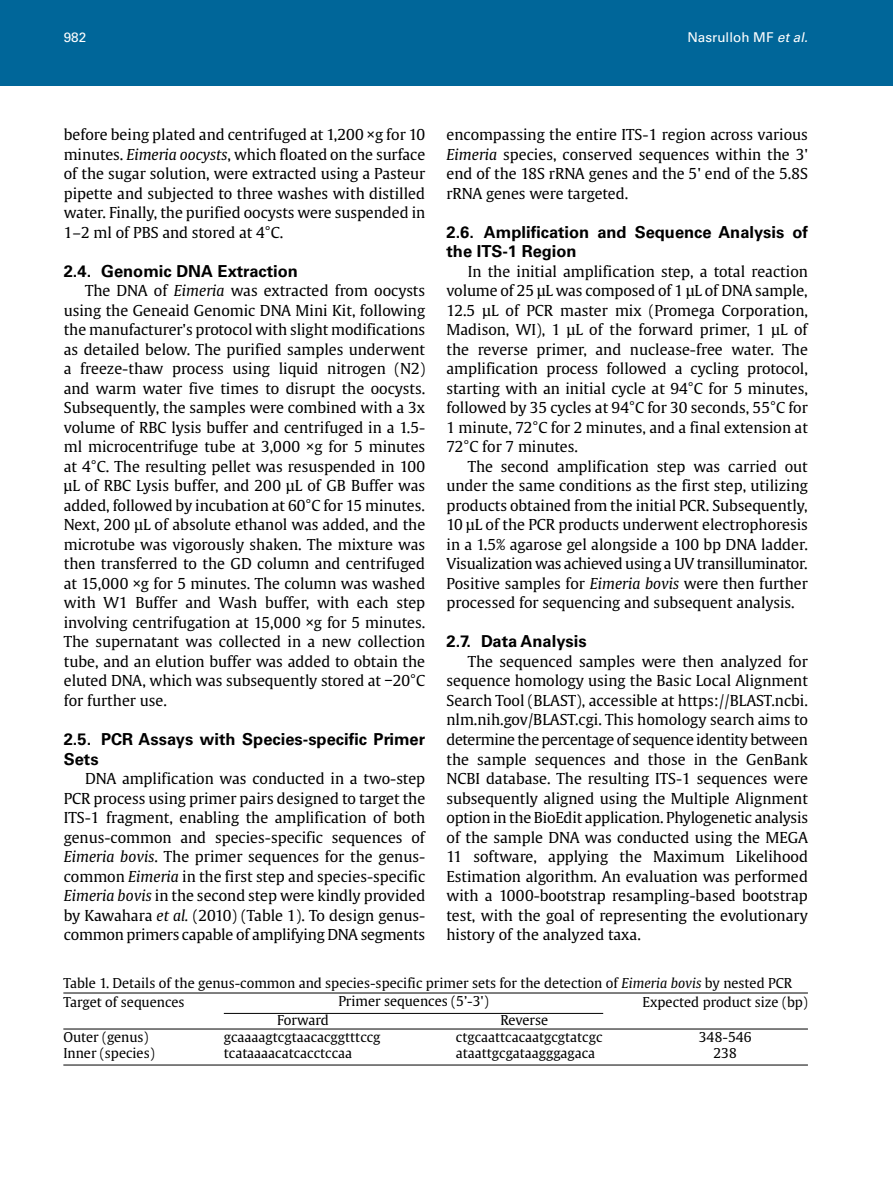
<style>
.page{position:relative;width:893px;height:1191px;background:#fff}
.page>*{position:absolute;margin:0;border:0;box-sizing:border-box;transform-origin:0 0}
.t1{font:700 16.5px/19.5px "Univers LT Std";color:#000}
.t2{font:15px/19.5px "Gulliver";color:#000;text-align:justify}
.t3{font:13.5px/16.6px "Gulliver";color:#000}
.t4{font:13.5px "Univers LT Std";color:#fff}
.s1{font-style:italic}
</style>
<div class="page">
<hr style="left:63px;top:992px;width:745px;height:1px;background:#000">
<hr style="left:224px;top:1013px;width:379px;height:1px;background:#000">
<hr style="left:63px;top:1028px;width:745px;height:1px;background:#000">
<hr style="left:63px;top:1064px;width:745px;height:1px;background:#000">
<div style="left:0;top:0;width:893px;height:85px;background:#069"></div>
<p class="t4" style="left:64px;top:30px;width:24px">982</p>
<p class="t4" style="left:687px;top:30px;width:125px">Nasrulloh MF <span class="s1">etal.</span></p>
<p class="t2" style="left:64px;top:125px;width:363px">before being plated and centrifuged at 1,200 ×g for 10 minutes. <span class="s1">Eimeria oocysts</span>, which floated on the surface of the sugar solution, were extracted using a Pasteur pipette and subjected to three washes with distilled water. Finally, the purified oocysts were suspended in 1–2 ml of PBS and stored at 4°C.</p>
<p class="t1" style="left:64px;top:261px;width:236px">2.4. Genomic DNA Extraction</p>
<p class="t2" style="left:64px;top:281px;width:363px;text-indent:21px">The DNA of <span class="s1">Eimeria</span> was extracted from oocysts using the Geneaid Genomic DNA Mini Kit, following the manufacturer's protocol with slight modifications as detailed below. The purified samples underwent a freeze-thaw process using liquid nitrogen (N2) and warm water five times to disrupt the oocysts.<br>Subsequently, the samples were combined with a 3x volume of RBC lysis buffer and centrifuged in a 1.5- ml microcentrifuge tube at 3,000 ×g for 5 minutes at 4°C. The resulting pellet was resuspended in 100 μL of RBC Lysis buffer, and 200 μL of GB Buffer was added, followed by incubation at 60°C for 15 minutes.<br>Next, 200 μL of absolute ethanol was added, and the microtube was vigorously shaken. The mixture was then transferred to the GD column and centrifuged at 15,000 ×g for 5 minutes. The column was washed with W1 Buffer and Wash buffer, with each step involving centrifugation at 15,000 ×g for 5 minutes.<br>The supernatant was collected in a new collection tube, and an elution buffer was added to obtain the eluted DNA, which was subsequently stored at −20°C for further use.</p>
<p class="t1" style="left:64px;top:729px;width:363px">2.5. PCR Assays with Species-specific Primer<br>Sets</p>
<p class="t2" style="left:64px;top:768px;width:363px;text-indent:21px">DNA amplification was conducted in a two-step PCR process using primer pairs designed to target the ITS-1 fragment, enabling the amplification of both genus-common and species-specific sequences of <span class="s1">Eimeria bovis</span>. The primer sequences for the genus&shy;common <span class="s1">Eimeria</span> in the first step and species-specific <span class="s1">Eimeria bovis</span> in the second step were kindly provided by Kawahara <span class="s1">et al.</span> (2010) (Table 1). To design genus&shy;common primers capable of amplifying DNA segments</p>
<p class="t2" style="left:446px;top:125px;width:363px">encompassing the entire ITS-1 region across various <span class="s1">Eimeria</span> species, conserved sequences within the 3' end of the 18S rRNA genes and the 5' end of the 5.8S rRNA genes were targeted.</p>
<p class="t1" style="left:446px;top:222px;width:363px">2.6. Amplification and Sequence Analysis of the ITS-1 Region</p>
<p class="t2" style="left:446px;top:261px;width:363px;text-indent:21px">In the initial amplification step, a total reaction volume of 25 μL was composed of 1 μL of DNA sample, 12.5 μL of PCR master mix (Promega Corporation, Madison, WI), 1 μL of the forward primer, 1 μL of the reverse primer, and nuclease-free water. The amplification process followed a cycling protocol, starting with an initial cycle at 94°C for 5 minutes, followed by 35 cycles at 94°C for 30 seconds, 55°C for 1 minute, 72°C for 2 minutes, and a final extension at 72°C for 7 minutes.</p>
<p class="t2" style="left:446px;top:456px;width:363px;text-indent:21px">The second amplification step was carried out under the same conditions as the first step, utilizing products obtained from the initial PCR. Subsequently, 10 μL of the PCR products underwent electrophoresis in a 1.5% agarose gel alongside a 100 bp DNA ladder.<br>Visualization was achieved using a UV transilluminator.<br>Positive samples for <span class="s1">Eimeria bovis</span> were then further processed for sequencing and subsequent analysis.</p>
<p class="t1" style="left:446px;top:632px;width:142px">2.7. Data Analysis</p>
<p class="t2" style="left:446px;top:651px;width:363px;text-indent:21px">The sequenced samples were then analyzed for sequence homology using the Basic Local Alignment Search Tool (BLAST), accessible at https://BLAST.ncbi. nlm.nih.gov/BLAST.cgi. This homology search aims to determine the percentage of sequence identity between the sample sequences and those in the GenBank NCBI database. The resulting ITS-1 sequences were subsequently aligned using the Multiple Alignment option in the BioEdit application. Phylogenetic analysis of the sample DNA was conducted using the MEGA 11 software, applying the Maximum Likelihood Estimation algorithm. An evaluation was performed with a 1000-bootstrap resampling-based bootstrap test, with the goal of representing the evolutionary history of the analyzed taxa.</p>
<p class="t3" style="left:63px;top:973px;width:730px;line-height:19px">Table 1. Details of the genus-common and species-specific primer sets for the detection of <span class="s1">Eimeria bovis</span> by nested PCR<br>Target of sequences</p>
<p class="t3" style="left:63px;top:1028px;width:93px;line-height:16.2px">Outer (genus)<br>Inner (species)</p>
<p class="t3" style="left:338px;top:992px;width:152px">Primer sequences (5’-3')</p>
<p class="t3" style="left:642px;top:993px;width:167px">Expected product size (bp)</p>
<p class="t3" style="left:699px;top:1028px;width:54px;line-height:16.2px;text-align:center">348-546<br>238</p>
<p class="t3" style="left:224px;top:1011px;width:158px;text-indent:53px">Forward gcaaaagtcgtaacacggtttccg tcataaaacatcacctccaa</p>
<p class="t3" style="left:456px;top:1011px;width:148px;text-indent:44px">Reverse ctgcaattcacaatgcgtatcgc ataattgcgataagggagaca</p>
</div>
